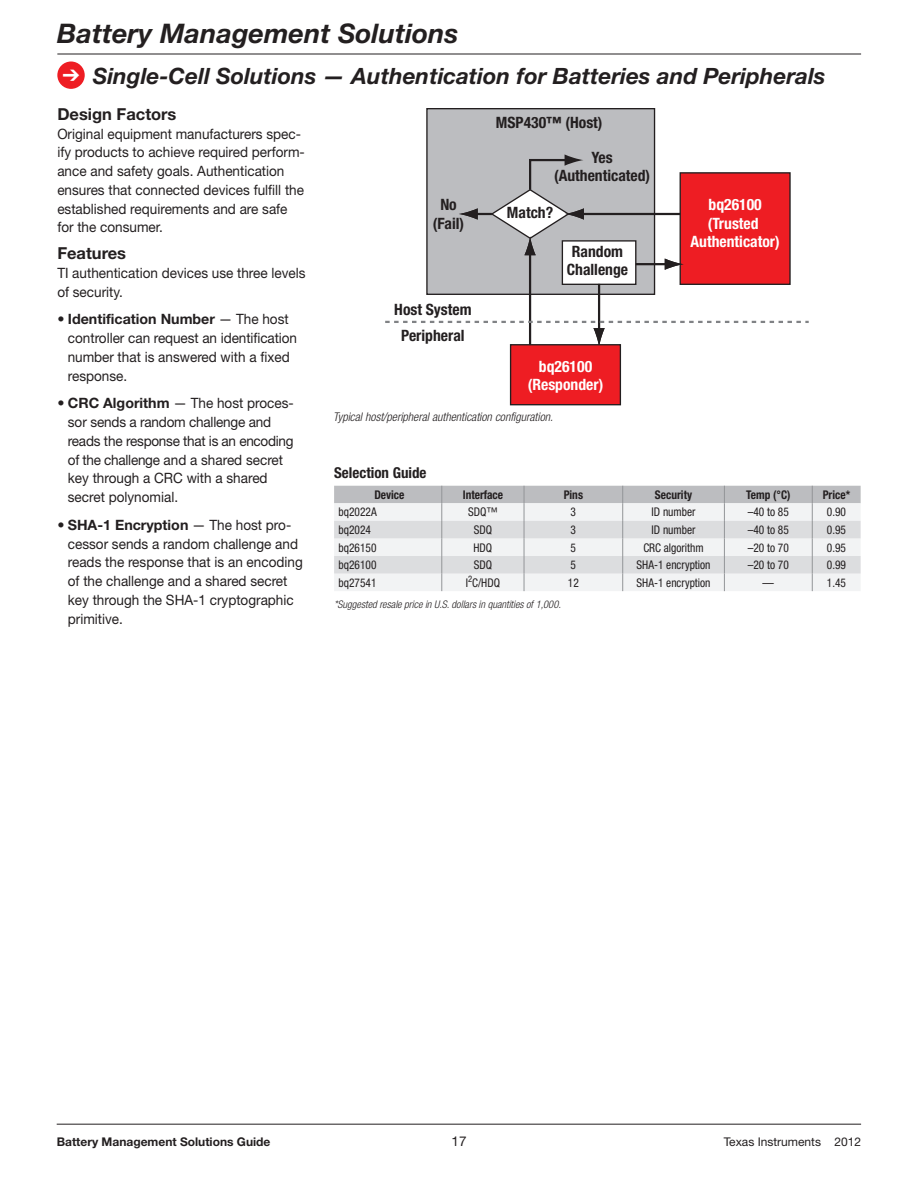
<style>
.page{position:relative;width:918px;height:1188px;background:#fff}
.page>*{position:absolute;margin:0;border:0;box-sizing:border-box;transform-origin:0 0}
.t1{font:italic 700 27px "Helvetica Neue LT Std";color:#231f20}
.t2{font:italic 700 22.5px "Helvetica Neue LT Std";color:#231f20}
.t3{font:700 16.5px "Helvetica Neue LT Std";color:#231f20}
.t4{font:700 condensed 15.6px/18.8px "Helvetica Neue LT Std";color:#231f20;text-align:center}
.t5{font:700 condensed 15.6px/18.8px "Helvetica Neue LT Std";color:#fff;text-align:center}
.t6{font:700 condensed 15px "Helvetica Neue LT Std";color:#231f20}
.t7{font:14.25px/18.8px "Helvetica Neue LT Std";color:#231f20;scale:.95 1}
.t8{font:13.5px "Helvetica Neue LT Std";color:#231f20}
.t9{font:condensed 12px "Helvetica Neue LT Std";color:#231f20;scale:.95 1}
.t10{font:italic 300 condensed 12px "Helvetica Neue LT Std";color:#231f20}
.t11{font:700 condensed 12px "Helvetica Neue LT Std";color:#231f20;scale:.95 1}
.t12{font:700 12px "Helvetica Neue LT Std";color:#231f20}
.t13{font:12px "Helvetica Neue LT Std";color:#231f20}
.t14{font:italic 300 condensed 10.5px "Helvetica Neue LT Std";color:#231f20}
.s1{font-weight:700}
</style>
<div class="page">
<hr style="left:57px;top:54px;width:804px;height:1px;background:#231f20">
<div style="left:57px;top:62px;width:28px;height:27px;background:#ee1d23;border-radius:50%"></div>
<hr style="left:57px;top:1124px;width:804px;height:1px;background:#231f20">
<svg style="left:334px;top:486px;width:527px;height:105px"></svg>
<div style="left:680px;top:172px;width:111px;height:113px;background:#ee1d23;border:1px solid #231f20"></div>
<div style="left:427px;top:109px;width:228px;height:185px;background:#bcbdc0"></div>
<div style="left:426px;top:108px;width:229px;height:187px;border:1px solid #231f20"></div>
<hr style="left:580px;top:213px;width:100px;height:2px;background:#231f20">
<div style="left:562px;top:240px;width:74px;height:45px;background:#fff;border:1px solid #231f20"></div>
<hr style="left:636px;top:263px;width:33px;height:2px;background:#231f20">
<svg style="left:665px;top:259px;width:19px;height:11px"></svg>
<hr style="left:529px;top:251px;width:2px;height:94px;background:#231f20">
<svg style="left:459px;top:154px;width:125px;height:101px"></svg>
<hr style="left:598px;top:284px;width:2px;height:48px;background:#231f20">
<div style="left:511px;top:345px;width:109px;height:60px;background:#ee1d23"></div>
<div style="left:510px;top:344px;width:111px;height:61px;border:1px solid #231f20"></div>
<svg style="left:385px;top:321px;width:424px;height:26px"></svg>
<h1 class="t1" style="left:57px;top:17px;width:403px">Battery Management Solutions</h1>
<h2 class="t2" style="left:93px;top:62px;width:734px">Single-Cell Solutions — Authentication for Batteries and Peripherals</h2>
<p class="t3" style="left:57px;top:104px;width:121px">Design Factors</p>
<p class="t7" style="left:57px;top:124px;width:261px">Original equipment manufacturers spec&shy;ify products to achieve required perform&shy;ance and safety goals. Authentication ensures that connected devices fulfill the established requirements and are safe for the consumer.</p>
<p class="t3" style="left:57px;top:243px;width:70px">Features</p>
<p class="t7" style="left:57px;top:263px;width:263px">TI authentication devices use three levels of security.</p>
<p class="t7" style="left:68px;top:310px;width:243px;text-indent:-10px"><span class="s1">• Identification Number</span> — The host controller can request an identification number that is answered with a fixed response.</p>
<p class="t7" style="left:68px;top:394px;width:239px;text-indent:-10px"><span class="s1">• CRC Algorithm</span> — The host proces&shy;sor sends a random challenge and reads the response that is an encoding of the challenge and a shared secret key through a CRC with a shared secret polynomial.</p>
<p class="t7" style="left:68px;top:515px;width:249px;text-indent:-10px"><span class="s1">• SHA-1 Encryption</span> — The host pro&shy;cessor sends a random challenge and reads the response that is an encoding of the challenge and a shared secret key through the SHA-1 cryptographic primitive.</p>
<p class="t4" style="left:433px;top:195px;width:33px">No (Fail)</p>
<p class="t4" style="left:394px;top:300px;width:79px">Host System</p>
<p class="t4" style="left:401px;top:325px;width:65px">Peripheral</p>
<p class="t4" style="left:496px;top:113px;width:108px">MSP430™ (Host)</p>
<p class="t4" style="left:554px;top:148px;width:98px">Yes (Authenticated)</p>
<p class="t4" style="left:507px;top:203px;width:48px">Match?</p>
<p class="t4" style="left:567px;top:242px;width:63px">Random<br>Challenge</p>
<p class="t5" style="left:528px;top:356px;width:77px">bq26100 (Responder)</p>
<p class="t10" style="left:333px;top:410px;width:221px">Typical host/peripheral authentication configuration.</p>
<p class="t5" style="left:691px;top:195px;width:91px">bq26100 (Trusted<br>Authenticator)</p>
<p class="t6" style="left:334px;top:464px;width:94px">Selection Guide</p>
<p class="t11" style="left:374px;top:487px;width:33px">Device</p>
<p class="t11" style="left:463px;top:487px;width:44px">Interface</p>
<p class="t11" style="left:564px;top:487px;width:22px">Pins</p>
<p class="t11" style="left:655px;top:487px;width:41px">Security</p>
<p class="t11" style="left:746px;top:487px;width:48px">Temp (°C)</p>
<p class="t11" style="left:823px;top:487px;width:30px">Price*</p>
<p class="t9" style="left:339px;top:505px;width:42px">bq2022A</p>
<p class="t9" style="left:468px;top:505px;width:33px">SDQ™</p>
<p class="t9" style="left:571px;top:505px;width:7px">3</p>
<p class="t9" style="left:652px;top:505px;width:48px">ID number</p>
<p class="t9" style="left:748px;top:505px;width:45px">–40 to 85</p>
<p class="t9" style="left:827px;top:505px;width:22px">0.90</p>
<p class="t9" style="left:339px;top:523px;width:36px">bq2024</p>
<p class="t9" style="left:474px;top:523px;width:21px">SDQ</p>
<p class="t9" style="left:571px;top:523px;width:7px">3</p>
<p class="t9" style="left:652px;top:523px;width:48px">ID number</p>
<p class="t9" style="left:748px;top:523px;width:45px">–40 to 85</p>
<p class="t9" style="left:827px;top:523px;width:22px">0.95</p>
<p class="t9" style="left:339px;top:540px;width:41px">bq26150</p>
<p class="t9" style="left:474px;top:540px;width:21px">HDQ</p>
<p class="t9" style="left:571px;top:540px;width:7px">5</p>
<p class="t9" style="left:643px;top:540px;width:65px">CRC algorithm</p>
<p class="t9" style="left:748px;top:540px;width:45px">–20 to 70</p>
<p class="t9" style="left:827px;top:540px;width:22px">0.95</p>
<p class="t9" style="left:339px;top:558px;width:41px">bq26100</p>
<p class="t9" style="left:474px;top:558px;width:21px">SDQ</p>
<p class="t9" style="left:571px;top:558px;width:7px">5</p>
<p class="t9" style="left:637px;top:558px;width:79px">SHA-1 encryption</p>
<p class="t9" style="left:748px;top:558px;width:45px">–20 to 70</p>
<p class="t9" style="left:827px;top:558px;width:22px">0.99</p>
<p class="t9" style="left:339px;top:575px;width:41px">bq27541</p>
<p class="t9" style="left:466px;top:575px;width:38px">I<sup>2</sup>C/HDQ</p>
<p class="t9" style="left:568px;top:575px;width:13px">12</p>
<p class="t9" style="left:637px;top:575px;width:79px">SHA-1 encryption</p>
<p class="t9" style="left:763px;top:575px;width:13px">—</p>
<p class="t9" style="left:827px;top:575px;width:22px">1.45</p>
<p class="t14" style="left:334px;top:598px;width:228px">*Suggested resale price in U.S. dollars in quantities of 1,000.</p>
<p class="t12" style="left:57px;top:1134px;width:215px">Battery Management Solutions Guide</p>
<p class="t8" style="left:451px;top:1133px;width:17px">17</p>
<p class="t13" style="left:724px;top:1135px;width:139px">Texas Instruments 2012</p>
</div>
